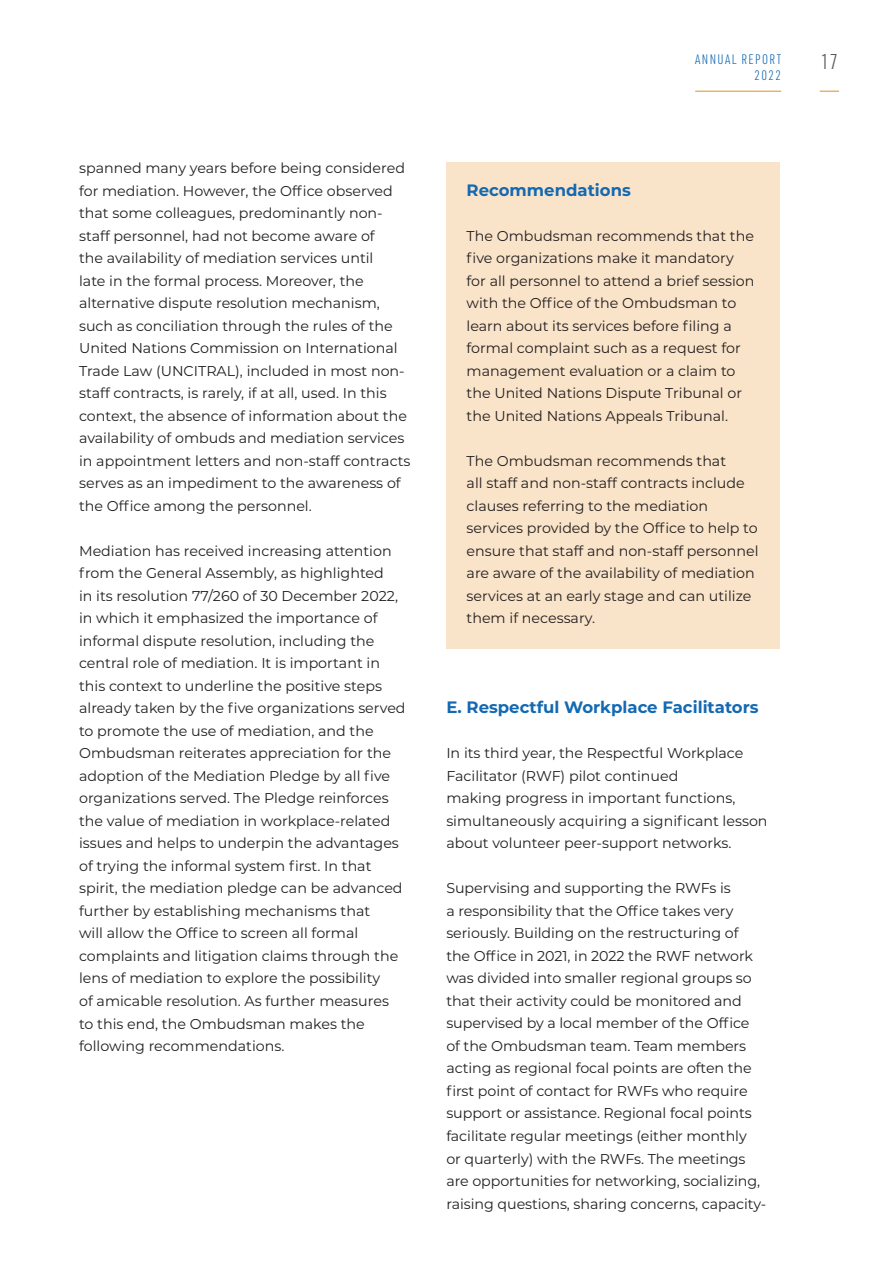
<style>
.page{position:relative;width:893px;height:1263px;background:#fff}
.page>*{position:absolute;margin:0;border:0;box-sizing:border-box;transform-origin:0 0}
.t1{font:300 21px "URWDIN Cond";color:#57585a}
.t2{font:700 16.5px "Montserrat";color:#1369b2}
.t3{font:14.25px/22.5px "Montserrat";color:#231f20}
.t4{font:300 13.5px/16.2px "URWDIN Cond";letter-spacing:.1em;color:#1369b2;text-align:right}
</style>
<div class="page">
<hr style="left:695px;top:91px;width:86px;height:1px;background:#e48a24">
<svg style="left:820px;top:91px;width:19px;height:1px"></svg>
<div style="left:446px;top:162px;width:334px;height:486px;background:#f9e3c9"></div>
<p class="t3" style="left:79px;top:157px;width:333px">spanned many years before being considered for mediation. However, the Office observed that some colleagues, predominantly non&shy;staff personnel, had not become aware of<br>the availability of mediation services until<br>late in the formal process. Moreover, the alternative dispute resolution mechanism, such as conciliation through the rules of the United Nations Commission on International Trade Law (UNCITRAL), included in most non&shy;staff contracts, is rarely, if at all, used. In this context, the absence of information about the availability of ombuds and mediation services in appointment letters and non-staff contracts serves as an impediment to the awareness of the Office among the personnel.</p>
<p class="t3" style="left:79px;top:539px;width:328px">Mediation has received increasing attention from the General Assembly, as highlighted<br>in its resolution 77/260 of 30 December 2022, in which it emphasized the importance of informal dispute resolution, including the central role of mediation. It is important in this context to underline the positive steps already taken by the five organizations served to promote the use of mediation, and the Ombudsman reiterates appreciation for the adoption of the Mediation Pledge by all five organizations served. The Pledge reinforces the value of mediation in workplace-related issues and helps to underpin the advantages of trying the informal system first. In that spirit, the mediation pledge can be advanced further by establishing mechanisms that<br>will allow the Office to screen all formal complaints and litigation claims through the lens of mediation to explore the possibility<br>of amicable resolution. As further measures to this end, the Ombudsman makes the following recommendations.</p>
<p class="t4" style="left:695px;top:50px;width:87px">ANNUAL REPORT<br>2022</p>
<h1 class="t1" style="left:820px;top:48px;width:19px">17</h1>
<p class="t2" style="left:467px;top:178px;width:166px">Recommendations</p>
<p class="t3" style="left:467px;top:224px;width:289px">The Ombudsman recommends that the five organizations make it mandatory for all personnel to attend a brief session with the Office of the Ombudsman to learn about its services before filing a formal complaint such as a request for management evaluation or a claim to the United Nations Dispute Tribunal or the United Nations Appeals Tribunal.</p>
<p class="t3" style="left:467px;top:449px;width:293px">The Ombudsman recommends that<br>all staff and non-staff contracts include clauses referring to the mediation services provided by the Office to help to ensure that staff and non-staff personnel are aware of the availability of mediation services at an early stage and can utilize them if necessary.</p>
<p class="t2" style="left:446px;top:696px;width:314px">E. Respectful Workplace Facilitators</p>
<p class="t3" style="left:446px;top:742px;width:323px">In its third year, the Respectful Workplace Facilitator (RWF) pilot continued<br>making progress in important functions, simultaneously acquiring a significant lesson about volunteer peer-support networks.</p>
<p class="t3" style="left:446px;top:877px;width:321px">Supervising and supporting the RWFs is<br>a responsibility that the Office takes very seriously. Building on the restructuring of<br>the Office in 2021, in 2022 the RWF network was divided into smaller regional groups so that their activity could be monitored and supervised by a local member of the Office of the Ombudsman team. Team members acting as regional focal points are often the first point of contact for RWFs who require support or assistance. Regional focal points facilitate regular meetings (either monthly<br>or quarterly) with the RWFs. The meetings are opportunities for networking, socializing, raising questions, sharing concerns, capacity-</p>
</div>
